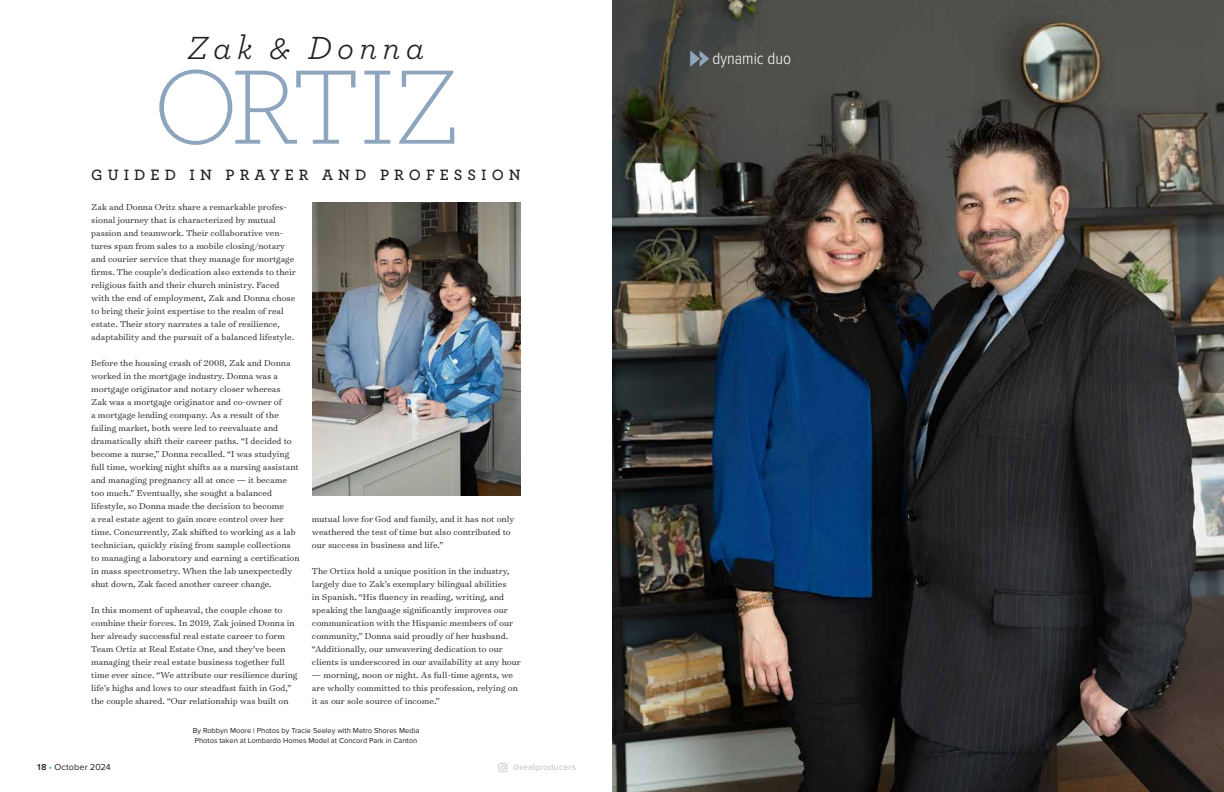
<style>
.page{position:relative;width:1224px;height:792px;background:#fff}
.page>*{position:absolute;margin:0;border:0;box-sizing:border-box;transform-origin:0 0}
.t1{font:300 110.9px "Archer Pro";letter-spacing:-.035em;color:#8ea5be}
.t2{font:italic 33.6px "Archer Pro";letter-spacing:.16em;color:#231f20}
.t3{font:300 17px "Proxima Nova Cond";color:#fff}
.t4{font:600 15.7px "Archer Pro";letter-spacing:.32em;color:#231f20}
.t5{font:300 9.8px/13px "Surveyor Text";color:#231f20}
.t6{font:9px "Proxima Nova";letter-spacing:.01em;color:#231f20}
.t7{font:9px "Proxima Nova";letter-spacing:.01em;color:#bcbec0}
.t8{font:7.5px/10px "Proxima Nova";color:#231f20}
.s1{font-weight:600}
.s2{color:#19a8e0}
</style>
<div class="page">
<svg style="left:498px;top:763px;width:9px;height:9px"></svg>
<img style="left:612px;top:0;width:612px;height:792px">
<svg style="left:690px;top:51px;width:19px;height:16px"></svg>
<img style="left:312px;top:202px;width:209px;height:294px">
<h2 class="t2" style="left:188px;top:24px;width:238px">Zak &amp; Donna</h2>
<h1 class="t1" style="left:153px;top:34px;width:308px">ORTIZ</h1>
<h3 class="t4" style="left:91px;top:163px;width:431px">GUIDED IN PRAYER AND PROFESSION</h3>
<p class="t5" style="left:91px;top:200px;width:206px">Zak and Donna Oritz share a remarkable profes&shy;sional journey that is characterized by mutual passion and teamwork. Their collaborative ven&shy;tures span from sales to a mobile closing/notary and courier service that they manage for mortgage firms. The couple’s dedication also extends to their religious faith and their church ministry. Faced with the end of employment, Zak and Donna chose to bring their joint expertise to the realm of real estate. Their story narrates a tale of resilience, adaptability and the pursuit of a balanced lifestyle.</p>
<p class="t5" style="left:91px;top:356px;width:210px">Before the housing crash of 2008, Zak and Donna worked in the mortgage industry. Donna was a mortgage originator and notary closer whereas<br>Zak was a mortgage originator and co-owner of<br>a mortgage lending company. As a result of the failing market, both were led to reevaluate and dramatically shift their career paths. “I decided to become a nurse,” Donna recalled. “I was studying full time, working night shifts as a nursing assistant and managing pregnancy all at once — it became too much.” Eventually, she sought a balanced lifestyle, so Donna made the decision to become<br>a real estate agent to gain more control over her time. Concurrently, Zak shifted to working as a lab technician, quickly rising from sample collections to managing a laboratory and earning a certification in mass spectrometry. When the lab unexpectedly shut down, Zak faced another career change.</p>
<p class="t5" style="left:91px;top:603px;width:208px">In this moment of upheaval, the couple chose to combine their forces. In 2019, Zak joined Donna in her already successful real estate career to form Team Ortiz at Real Estate One, and they’ve been managing their real estate business together full time ever since. “We attribute our resilience during life’s highs and lows to our steadfast faith in God,” the couple shared. “Our relationship was built on</p>
<p class="t5" style="left:312px;top:512px;width:204px">mutual love for God and family, and it has not only weathered the test of time but also contributed to our success in business and life.”</p>
<p class="t5" style="left:312px;top:564px;width:210px">The Ortizs hold a unique position in the industry, largely due to Zak’s exemplary bilingual abilities<br>in Spanish. “His fluency in reading, writing, and speaking the language significantly improves our communication with the Hispanic members of our community,” Donna said proudly of her husband. “Additionally, our unwavering dedication to our clients is underscored in our availability at any hour</p>
<p class="t5" style="left:312px;top:668px;width:207px">— morning, noon or night. As full-time agents, we are wholly committed to this profession, relying on it as our sole source of income.”</p>
<p class="t8" style="left:193px;top:726px;width:228px">By Robbyn Moore | Photos by Tracie Seeley with Metro Shores Media<br>Photos taken at Lombardo Homes Model at Concord Park in Canton</p>
<p class="t6" style="left:36px;top:762px;width:77px"><span class="s1">18</span> <span class="s2">•</span> October 2024</p>
<p class="t7" style="left:513px;top:762px;width:65px">@realproducers</p>
<h3 class="t3" style="left:713px;top:51px;width:80px">dynamic duo</h3>
</div>
